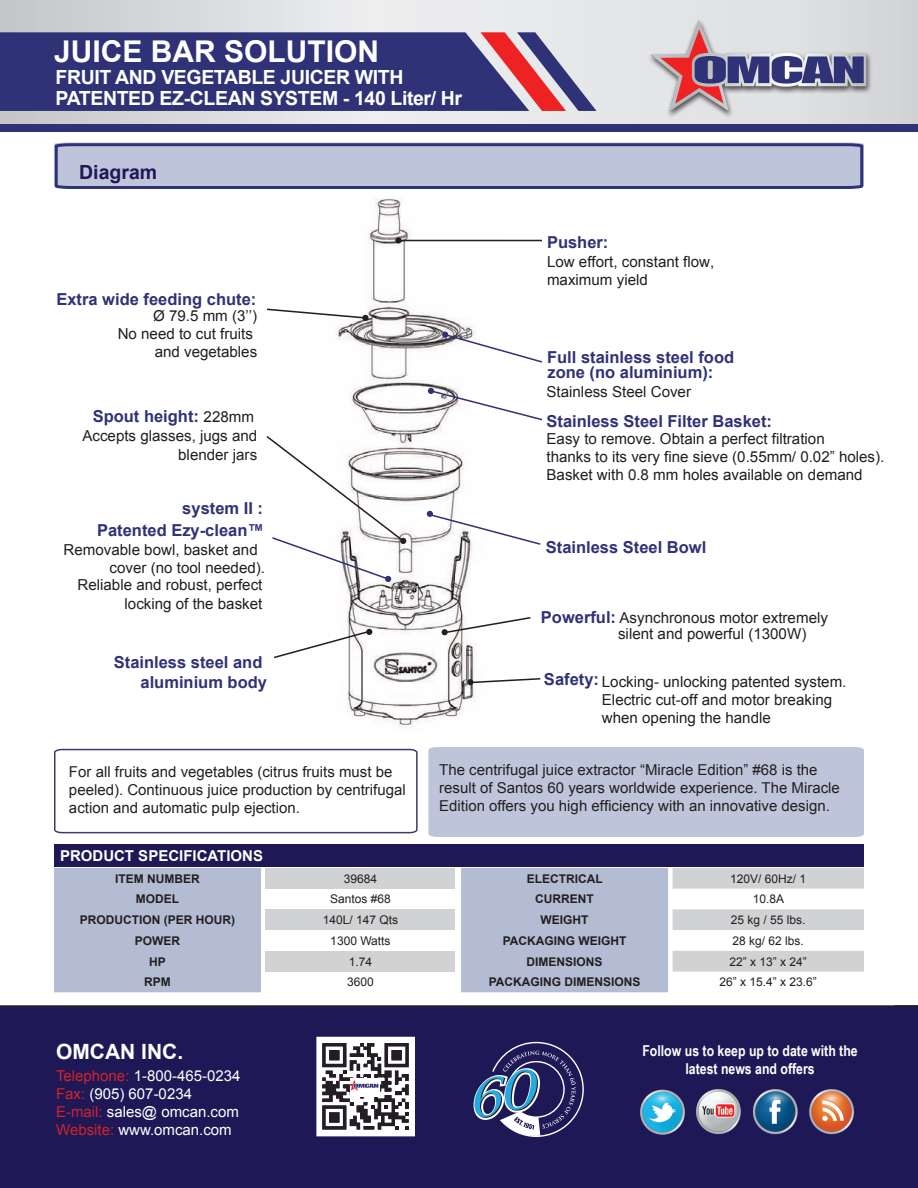
<style>
.page{position:relative;width:918px;height:1188px;background:#fff}
.page>*{position:absolute;margin:0;border:0;box-sizing:border-box;transform-origin:0 0}
.t1{font:700 30px "Arial";color:#fff}
.t2{font:700 21px "Arial";color:#fff}
.t3{font:700 19.5px/21px "Arial";letter-spacing:-.02em;color:#fff}
.t4{font:700 19.5px "Arial";color:#1f1857}
.t5{font:700 16.5px/19.8px "Arial";color:#2f3276;text-align:right}
.t6{font:15.15px/18.1px "Arial";color:#211e1e}
.t7{font:15px/18px "Arial";color:#231f20}
.t8{font:15px/18px "Arial";color:#fff}
.t9{font:700 15px/18px "Arial Narrow";color:#fff;text-align:center}
.t10{font:700 15px "Arial";color:#fff}
.t11{font:700 12px "Arial";color:#231f20}
.t12{font:12px "Arial";color:#231f20}
.s1{font-weight:400;font-size:15.15px;color:#211e1e}
.s2{font-weight:700;font-size:16.5px;color:#2f3276}
.s3{color:#d1232a}
</style>
<div class="page">
<svg style="left:0;top:0;width:918px;height:124px;background:#dedfe1"></svg>
<svg style="left:0;top:32px;width:597px;height:79px;background:#49437e"></svg>
<div style="left:0;top:124px;width:918px;height:7px;background:#2f3276"></div>
<svg style="left:54px;top:142px;width:810px;height:47px;background:#acb2cd"></svg>
<div style="left:647px;top:18px;width:225px;height:100px;background:#231f20;opacity:.75"></div>
<svg style="left:650px;top:20px;width:216px;height:92px;background:#b8adbb"></svg>
<img style="left:335px;top:198px;width:167px;height:529px">
<svg style="left:274px;top:629px;width:98px;height:30px"></svg>
<svg style="left:267px;top:308px;width:101px;height:13px"></svg>
<svg style="left:428px;top:388px;width:115px;height:33px"></svg>
<svg style="left:442px;top:332px;width:101px;height:32px"></svg>
<svg style="left:427px;top:511px;width:114px;height:35px"></svg>
<svg style="left:442px;top:616px;width:89px;height:19px"></svg>
<svg style="left:467px;top:677px;width:74px;height:8px"></svg>
<hr style="left:398px;top:240px;width:144px;height:1px;background:#231f20">
<div style="left:395px;top:237px;width:6px;height:7px;background:#231f20;border-radius:50%"></div>
<svg style="left:266px;top:434px;width:140px;height:148px"></svg>
<svg style="left:461px;top:868px;width:403px;height:124px"></svg>
<div style="left:54px;top:868px;width:207px;height:124px;background:#b4bcd4"></div>
<div style="left:266px;top:868px;width:189px;height:21px;background:#d1d2d4"></div>
<div style="left:266px;top:909px;width:189px;height:21px;background:#d1d2d4"></div>
<div style="left:266px;top:951px;width:189px;height:21px;background:#d1d2d4"></div>
<div style="left:54px;top:844px;width:810px;height:23px;background:#1f1857"></div>
<div style="left:0;top:1005px;width:918px;height:183px;background:#1f1857"></div>
<img style="left:638px;top:1079px;width:239px;height:66px">
<svg style="left:474px;top:1042px;width:110px;height:95px;background:#474c7e"></svg>
<svg style="left:316px;top:1037px;width:98px;height:99px"></svg>
<div style="left:428px;top:747px;width:436px;height:90px;background:#bec5da"></div>
<svg style="left:54px;top:748px;width:364px;height:86px"></svg>
<h1 class="t1" style="left:54px;top:31px;width:327px">JUICE BAR SOLUTION</h1>
<p class="t3" style="left:56px;top:68px;width:408px">FRUIT AND VEGETABLE JUICER WITH<br>PATENTED EZ-CLEAN SYSTEM - 140 Liter/ Hr</p>
<p class="t4" style="left:79px;top:159px;width:80px">Diagram</p>
<p class="t5" style="left:56px;top:290px;width:201px">Extra wide feeding chute:</p>
<p class="t6" style="left:118px;top:325px;width:141px;text-align:right">No need to cut fruits and vegetables</p>
<p class="t6" style="left:153px;top:307px;width:106px">Ø 79.5 mm (3’’)</p>
<p class="t5" style="left:93px;top:407px;width:163px">Spout height: <span class="s1">228mm</span></p>
<p class="t6" style="left:82px;top:427px;width:176px;text-align:right">Accepts glasses, jugs and blender jars</p>
<p class="t5" style="left:182px;top:499px;width:82px">system II :</p>
<p class="t6" style="left:64px;top:541px;width:196px">Removable bowl, basket and</p>
<p class="t6" style="left:110px;top:559px;width:157px">cover (no tool needed).</p>
<p class="t6" style="left:77px;top:576px;width:186px">Reliable and robust, perfect</p>
<p class="t6" style="left:125px;top:594px;width:139px">locking of the basket</p>
<p class="t5" style="left:97px;top:521px;width:168px">Patented Ezy-clean™</p>
<p class="t5" style="left:114px;top:653px;width:155px">Stainless steel and aluminium body</p>
<p class="t7" style="left:69px;top:763px;width:338px">For all fruits and vegetables (citrus fruits must be peeled). Continuous juice production by centrifugal action and automatic pulp ejection.</p>
<p class="t10" style="left:60px;top:846px;width:205px">PRODUCT SPECIFICATIONS</p>
<p class="t11" style="left:115px;top:870px;width:86px">ITEM NUMBER</p>
<p class="t12" style="left:344px;top:871px;width:35px">39684</p>
<p class="t11" style="left:136px;top:891px;width:45px">MODEL</p>
<p class="t12" style="left:330px;top:891px;width:62px">Santos #68</p>
<p class="t11" style="left:80px;top:912px;width:157px">PRODUCTION (PER HOUR)</p>
<p class="t12" style="left:323px;top:912px;width:77px">140L/ 147 Qts</p>
<p class="t11" style="left:135px;top:933px;width:47px">POWER</p>
<p class="t12" style="left:330px;top:933px;width:62px">1300 Watts</p>
<p class="t11" style="left:149px;top:953px;width:18px">HP</p>
<p class="t12" style="left:349px;top:954px;width:25px">1.74</p>
<p class="t11" style="left:144px;top:974px;width:28px">RPM</p>
<p class="t12" style="left:347px;top:974px;width:28px">3600</p>
<p class="t5" style="left:547px;top:233px;width:63px">Pusher:</p>
<p class="t6" style="left:547px;top:252px;width:169px">Low effort, constant flow, maximum yield</p>
<p class="t5" style="left:547px;top:351px;width:189px;line-height:14.7px;text-align:left">Full stainless steel food zone (no aluminium):</p>
<p class="t6" style="left:547px;top:383px;width:146px">Stainless Steel Cover</p>
<p class="t5" style="left:547px;top:412px;width:227px">Stainless Steel Filter Basket:</p>
<p class="t6" style="left:547px;top:429px;width:339px">Easy to remove. Obtain a perfect filtration<br>thanks to its very fine sieve (0.55mm/ 0.02” holes).</p>
<p class="t6" style="left:547px;top:466px;width:318px">Basket with 0.8 mm holes available on demand</p>
<p class="t5" style="left:546px;top:538px;width:162px">Stainless Steel Bowl</p>
<p class="t6" style="left:541px;top:609px;width:289px"><span class="s2">Powerful:</span> Asynchronous motor extremely</p>
<p class="t6" style="left:618px;top:625px;width:190px">silent and powerful (1300W)</p>
<p class="t6" style="left:602px;top:673px;width:246px;text-indent:-58px"><span class="s2">Safety:</span> Locking- unlocking patented system.<br>Electric cut-off and motor breaking when opening the handle</p>
<p class="t7" style="left:439px;top:761px;width:402px">The centrifugal juice extractor “Miracle Edition” #68 is the result of Santos 60 years worldwide experience. The Miracle<br>Edition offers you high efficiency with an innovative design.</p>
<p class="t11" style="left:527px;top:870px;width:77px">ELECTRICAL</p>
<p class="t12" style="left:730px;top:871px;width:78px">120V/ 60Hz/ 1</p>
<p class="t11" style="left:535px;top:891px;width:60px">CURRENT</p>
<p class="t12" style="left:753px;top:891px;width:33px">10.8A</p>
<p class="t11" style="left:541px;top:912px;width:49px">WEIGHT</p>
<p class="t12" style="left:731px;top:912px;width:76px">25 kg / 55 lbs.</p>
<p class="t11" style="left:503px;top:933px;width:125px">PACKAGING WEIGHT</p>
<p class="t12" style="left:733px;top:933px;width:73px">28 kg/ 62 lbs.</p>
<p class="t11" style="left:527px;top:953px;width:78px">DIMENSIONS</p>
<p class="t12" style="left:730px;top:954px;width:79px">22” x 13” x 24”</p>
<p class="t11" style="left:489px;top:974px;width:153px">PACKAGING DIMENSIONS</p>
<p class="t12" style="left:720px;top:974px;width:99px">26” x 15.4” x 23.6”</p>
<h2 class="t2" style="left:56px;top:1024px;width:129px">OMCAN INC.</h2>
<p class="t8" style="left:56px;top:1067px;width:186px"><span class="s3">Telephone:</span> 1-800-465-0234<br><span class="s3">Fax:</span> (905) 607-0234<br><span class="s3">E-mail:</span> sales@ omcan.com<br><span class="s3">Website:</span> www.omcan.com</p>
<h2 class="t2" style="left:56px;top:1037px;width:129px">OMCAN INC.</h2>
<p class="t9" style="left:642px;top:1041px;width:217px">Follow us to keep up to date with the latest news and offers</p>
</div>
